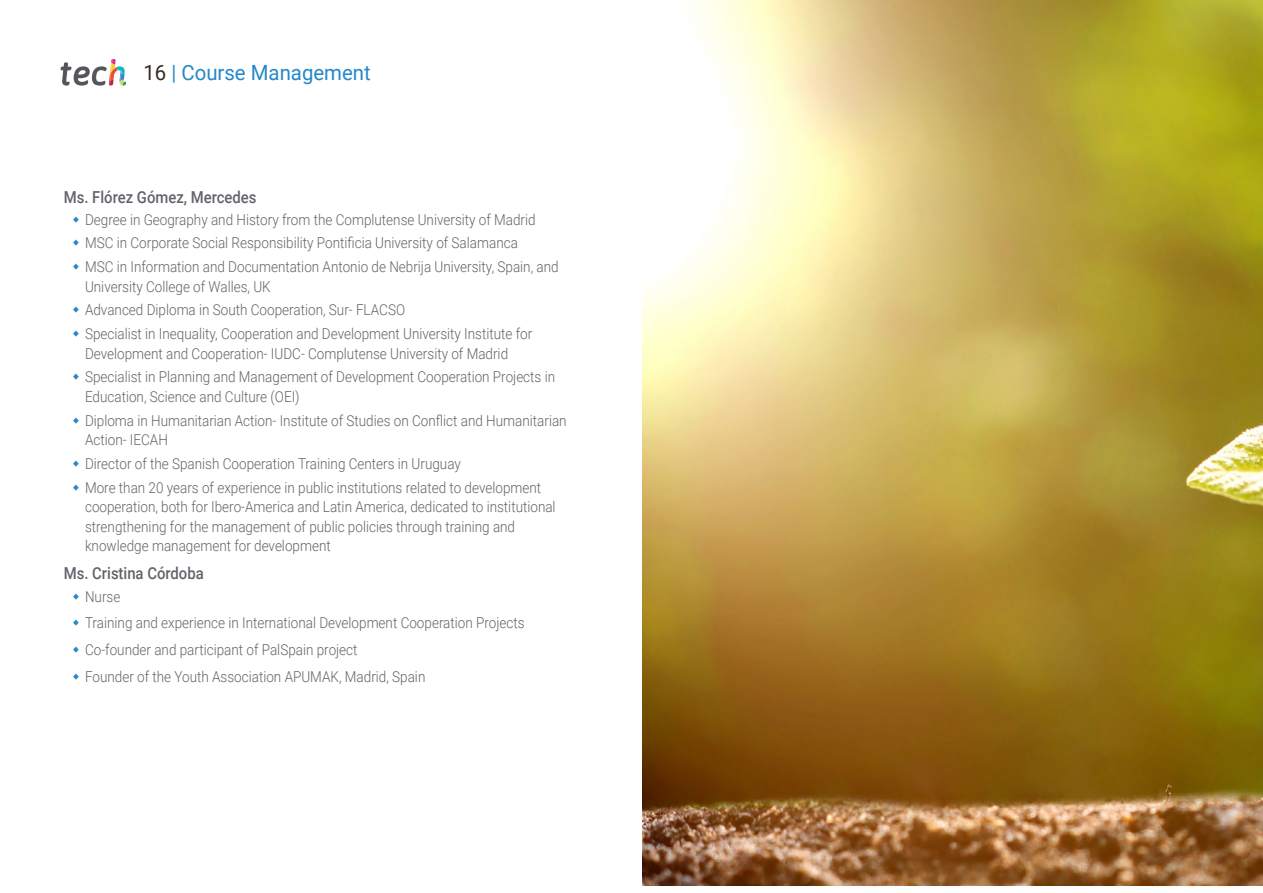
<style>
.page{position:relative;width:1263px;height:893px;background:#fff}
.page>*{position:absolute;margin:0;border:0;box-sizing:border-box;transform-origin:0 0}
.t1{font:21px "Roboto";color:#2488c9}
.t2{font:500 16.5px "Roboto";color:#61646a;scale:.9 1}
.t3{font:300 15px/23.7px "Roboto";color:#61646a;scale:.9 1}
.s1{color:#312e20}
</style>
<div class="page">
<img style="left:642px;top:0;width:621px;height:885px">
<svg style="left:61px;top:59px;width:65px;height:27px"></svg>
<h1 class="t1" style="left:144px;top:57px;width:229px"><span class="s1">16</span> | Course Management</h1>
<p class="t2" style="left:64px;top:186px;width:216px">Ms. Flórez Gómez, Mercedes</p>
<p class="t3" style="left:85px;top:207px;width:528px">Degree in Geography and History from the Complutense University of Madrid<br>MSC in Corporate Social Responsibility Pontificia University of Salamanca<br>MSC in Information and Documentation Antonio de Nebrija University, Spain, and</p>
<p class="t3" style="left:85px;top:274px;width:498px">University College of Walles, UK<br>Advanced Diploma in South Cooperation, Sur- FLACSO<br>Specialist in Inequality, Cooperation and Development University Institute for</p>
<p class="t3" style="left:85px;top:341px;width:524px">Development and Cooperation- IUDC- Complutense University of Madrid<br>Specialist in Planning and Management of Development Cooperation Projects in</p>
<p class="t3" style="left:85px;top:384px;width:537px">Education, Science and Culture (OEI)<br>Diploma in Humanitarian Action- Institute of Studies on Conflict and Humanitarian</p>
<p class="t3" style="left:85px;top:427px;width:508px">Action- IECAH<br>Director of the Spanish Cooperation Training Centers in Uruguay<br>More than 20 years of experience in public institutions related to development</p>
<p class="t3" style="left:85px;top:497px;width:524px;line-height:19.5px">cooperation, both for Ibero-America and Latin America, dedicated to institutional strengthening for the management of public policies through training and knowledge management for development</p>
<p class="t2" style="left:64px;top:562px;width:157px">Ms. Cristina Córdoba</p>
<p class="t3" style="left:85px;top:582px;width:490px;line-height:26.7px">Nurse<br>Training and experience in International Development Cooperation Projects Co-founder and participant of PalSpain project<br>Founder of the Youth Association APUMAK, Madrid, Spain</p>
</div>
